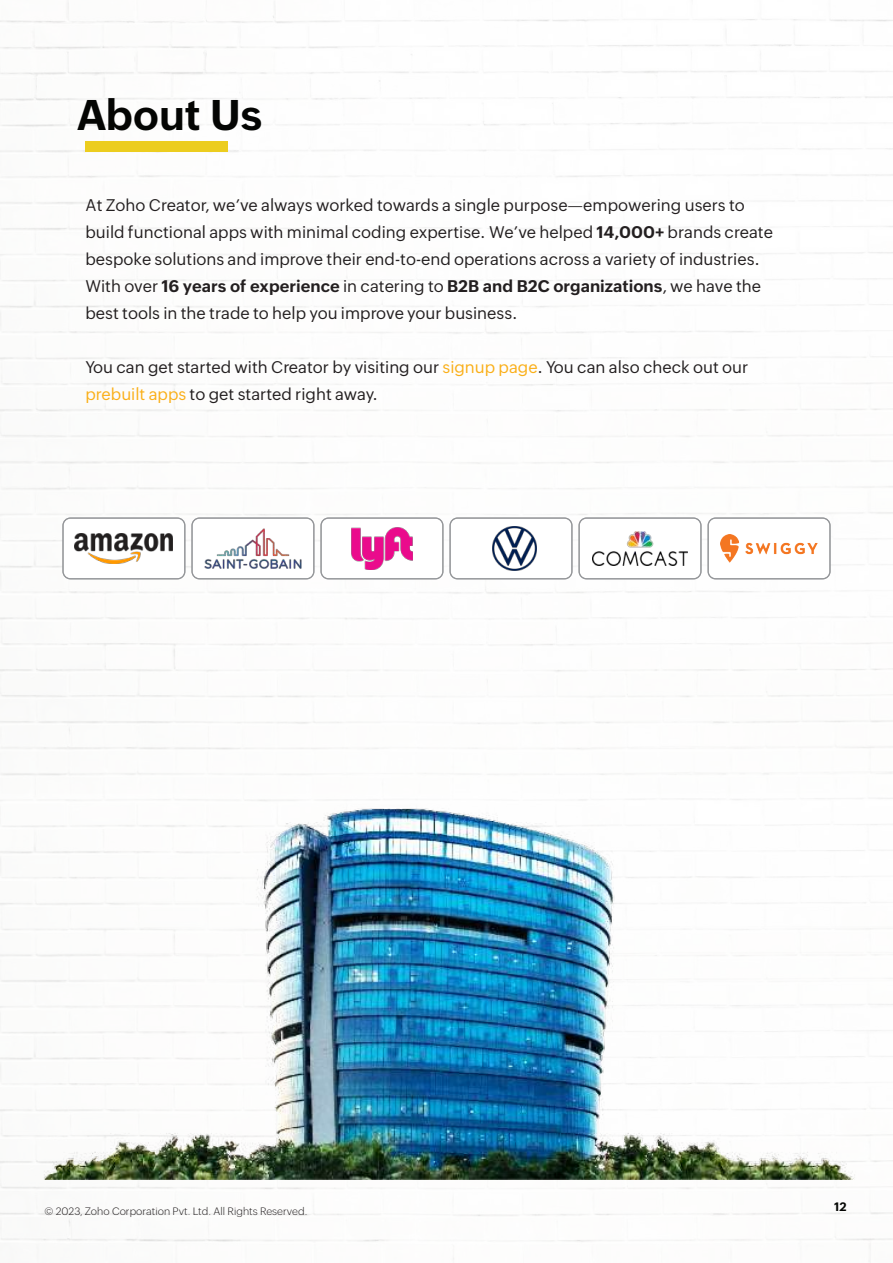
<style>
.page{position:relative;width:893px;height:1263px;background:#fff}
.page>*{position:absolute;margin:0;border:0;box-sizing:border-box;transform-origin:0 0}
.t1{font:700 42px "Zoho Puvi";color:#040503}
.t2{font:16.5px/27px "Zoho Puvi";color:#231f20}
.t3{font:700 12px "Zoho Puvi";color:#040503}
.t4{font:300 10.5px "Zoho Puvi";color:#231f20}
.s1{font-weight:700}
.s2{color:#faaf18}
</style>
<div class="page">
<img style="left:0;top:2px;width:893px;height:1261px">
<div style="left:85px;top:141px;width:143px;height:10px;background:#eccd1f"></div>
<div style="left:63px;top:518px;width:122px;height:61px;background:#fff;border-radius:8px"></div>
<div style="left:63px;top:518px;width:122px;height:61px;border:1px solid #939598;border-radius:7px"></div>
<div style="left:450px;top:518px;width:122px;height:61px;background:#fff;border-radius:8px"></div>
<div style="left:450px;top:518px;width:122px;height:61px;border:1px solid #939598;border-radius:7px"></div>
<div style="left:192px;top:518px;width:122px;height:61px;background:#fff;border-radius:8px"></div>
<div style="left:192px;top:518px;width:122px;height:61px;border:1px solid #939598;border-radius:7px"></div>
<div style="left:579px;top:518px;width:122px;height:61px;background:#fff;border-radius:8px"></div>
<div style="left:579px;top:518px;width:122px;height:61px;border:1px solid #939598;border-radius:7px"></div>
<div style="left:321px;top:518px;width:122px;height:61px;background:#fff;border-radius:8px"></div>
<div style="left:321px;top:518px;width:122px;height:61px;border:1px solid #939598;border-radius:7px"></div>
<div style="left:708px;top:518px;width:122px;height:61px;background:#fff;border-radius:8px"></div>
<div style="left:708px;top:518px;width:122px;height:61px;border:1px solid #939598;border-radius:7px"></div>
<img style="left:721px;top:534px;width:96px;height:29px">
<img style="left:205px;top:528px;width:96px;height:41px">
<img style="left:352px;top:527px;width:60px;height:43px">
<img style="left:492px;top:526px;width:44px;height:44px">
<img style="left:592px;top:531px;width:96px;height:34px">
<img style="left:75px;top:534px;width:98px;height:29px">
<img style="left:24px;top:756px;width:834px;height:423px">
<h1 class="t1" style="left:77px;top:82px;width:187px">About Us</h1>
<p class="t2" style="left:85px;top:190px;width:689px">At Zoho Creator, we’ve always worked towards a single purpose—empowering users to build functional apps with minimal coding expertise. We’ve helped <span class="s1">14,000+</span> brands create bespoke solutions and improve their end-to-end operations across a variety of industries.<br>With over <span class="s1">16 years of experience</span> in catering to <span class="s1">B2B and B2C organizations</span>, we have the best tools in the trade to help you improve your business.</p>
<p class="t2" style="left:85px;top:352px;width:664px">You can get started with Creator by visiting our <span class="s2">signup page</span>. You can also check out our <span class="s2">prebuilt apps</span> to get started right away.</p>
<p class="t4" style="left:44px;top:1204px;width:265px">© 2023, Zoho Corporation Pvt. Ltd. All Rights Reserved.</p>
<p class="t3" style="left:834px;top:1197px;width:14px">12</p>
</div>
